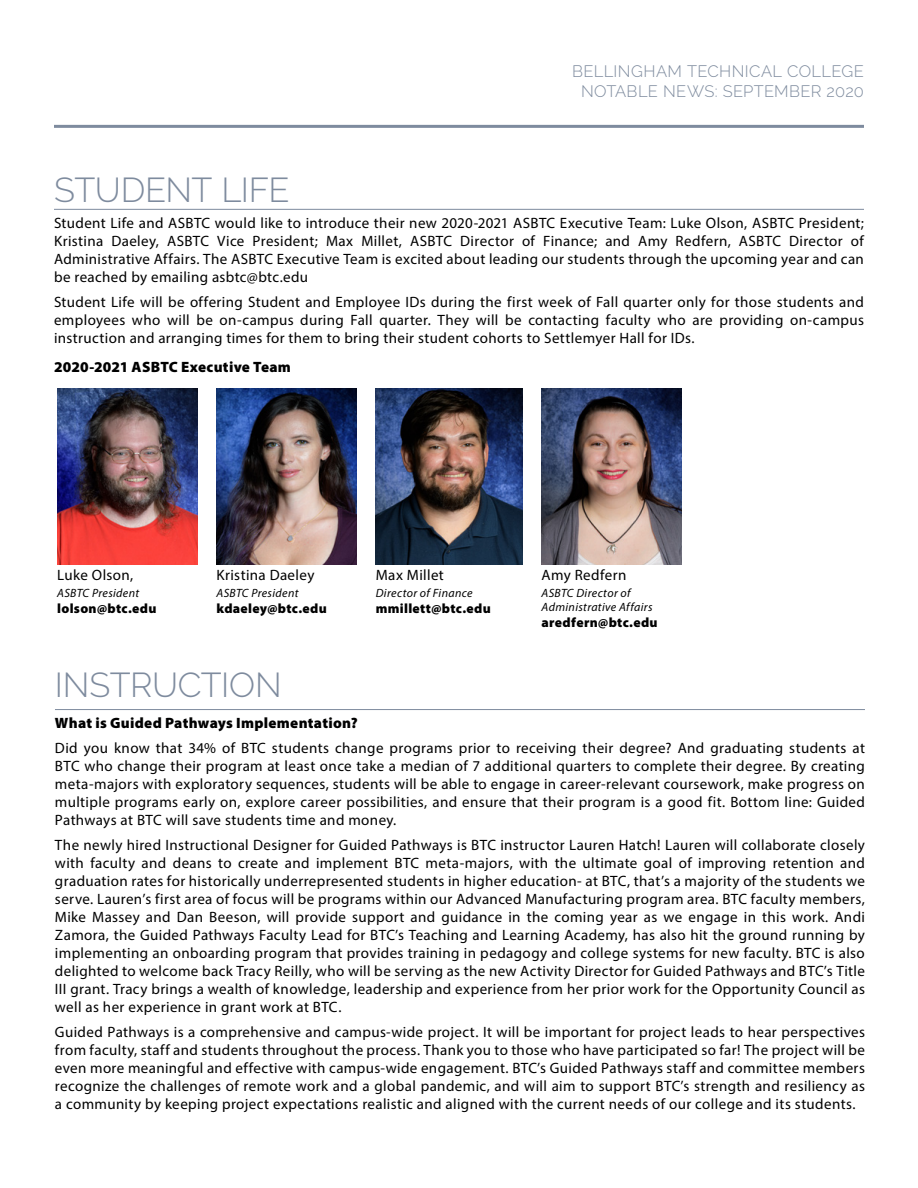
<style>
.page{position:relative;width:918px;height:1188px;background:#fff}
.page>*{position:absolute;margin:0;border:0;box-sizing:border-box;transform-origin:0 0}
.t1{font:300 34.5px "Raleway";letter-spacing:-.01em;color:#7e8b9e}
.t2{font:300 16.5px/19.8px "Raleway";letter-spacing:.02em;color:#7e8b9e;text-align:center}
.t3{font:15px/18px "Myriad Pro";letter-spacing:.025em;color:#000;text-align:justify}
.t4{font:900 15px "Myriad Pro";letter-spacing:.015em;color:#000}
.t5{font:900 13.5px "Myriad Pro";letter-spacing:.02em;color:#000}
.t6{font:italic 12px/14.4px "Myriad Pro";letter-spacing:.03em;color:#000}
</style>
<div class="page">
<hr style="left:54px;top:125px;width:810px;height:3px;background:#7e8b9e">
<hr style="left:54px;top:209px;width:810px;height:1px;background:#7e8b9e">
<img style="left:542px;top:389px;width:140px;height:175px">
<img style="left:216px;top:389px;width:141px;height:175px">
<img style="left:57px;top:389px;width:141px;height:175px">
<img style="left:376px;top:389px;width:147px;height:175px">
<hr style="left:55px;top:709px;width:810px;height:1px;background:#7e8b9e">
<h1 class="t1" style="left:54px;top:170px;width:237px">STUDENT LIFE</h1>
<p class="t2" style="left:572px;top:61px;width:293px">BELLINGHAM TECHNICAL COLLEGE<br>NOTABLE NEWS: SEPTEMBER 2020</p>
<p class="t3" style="left:54px;top:214px;width:812px">Student Life and ASBTC would like to introduce their new 2020-2021 ASBTC Executive Team: Luke Olson, ASBTC President; Kristina Daeley, ASBTC Vice President; Max Millet, ASBTC Director of Finance; and Amy Redfern, ASBTC Director of Administrative Affairs. The ASBTC Executive Team is excited about leading our students through the upcoming year and can be reached by emailing asbtc@btc.edu</p>
<p class="t3" style="left:54px;top:293px;width:812px">Student Life will be offering Student and Employee IDs during the first week of Fall quarter only for those students and employees who will be on-campus during Fall quarter. They will be contacting faculty who are providing on-campus instruction and arranging times for them to bring their student cohorts to Settlemyer Hall for IDs.</p>
<p class="t4" style="left:54px;top:357px;width:239px">2020-2021 ASBTC Executive Team</p>
<p class="t3" style="left:57px;top:566px;width:78px">Luke Olson,</p>
<p class="t6" style="left:57px;top:585px;width:83px">ASBTC President</p>
<p class="t5" style="left:57px;top:600px;width:101px">lolson@btc.edu</p>
<p class="t3" style="left:216px;top:566px;width:99px">Kristina Daeley</p>
<p class="t6" style="left:216px;top:585px;width:83px">ASBTC President</p>
<p class="t5" style="left:216px;top:600px;width:112px">kdaeley@btc.edu</p>
<h1 class="t1" style="left:55px;top:664px;width:228px">INSTRUCTION</h1>
<p class="t3" style="left:376px;top:566px;width:70px">Max Millet</p>
<p class="t6" style="left:376px;top:585px;width:98px">Director of Finance</p>
<p class="t5" style="left:376px;top:600px;width:117px">mmillett@btc.edu</p>
<p class="t3" style="left:542px;top:566px;width:86px">Amy Redfern</p>
<p class="t6" style="left:542px;top:585px;width:112px">ASBTC Director of<br>Administrative Affairs</p>
<p class="t5" style="left:542px;top:614px;width:118px">aredfern@btc.edu</p>
<p class="t4" style="left:55px;top:713px;width:304px">What is Guided Pathways Implementation?</p>
<p class="t3" style="left:55px;top:739px;width:812px">Did you know that 34% of BTC students change programs prior to receiving their degree? And graduating students at BTC who change their program at least once take a median of 7 additional quarters to complete their degree. By creating meta-majors with exploratory sequences, students will be able to engage in career-relevant coursework, make progress on multiple programs early on, explore career possibilities, and ensure that their program is a good fit. Bottom line: Guided Pathways at BTC will save students time and money.</p>
<p class="t3" style="left:55px;top:836px;width:812px">The newly hired Instructional Designer for Guided Pathways is BTC instructor Lauren Hatch! Lauren will collaborate closely with faculty and deans to create and implement BTC meta-majors, with the ultimate goal of improving retention and graduation rates for historically underrepresented students in higher education- at BTC, that’s a majority of the students we serve. Lauren’s first area of focus will be programs within our Advanced Manufacturing program area. BTC faculty members, Mike Massey and Dan Beeson, will provide support and guidance in the coming year as we engage in this work. Andi Zamora, the Guided Pathways Faculty Lead for BTC’s Teaching and Learning Academy, has also hit the ground running by implementing an onboarding program that provides training in pedagogy and college systems for new faculty. BTC is also delighted to welcome back Tracy Reilly, who will be serving as the new Activity Director for Guided Pathways and BTC’s Title III grant. Tracy brings a wealth of knowledge, leadership and experience from her prior work for the Opportunity Council as well as her experience in grant work at BTC.</p>
<p class="t3" style="left:55px;top:1022px;width:812px">Guided Pathways is a comprehensive and campus-wide project. It will be important for project leads to hear perspectives from faculty, staff and students throughout the process. Thank you to those who have participated so far! The project will be even more meaningful and effective with campus-wide engagement. BTC’s Guided Pathways staff and committee members recognize the challenges of remote work and a global pandemic, and will aim to support BTC’s strength and resiliency as a community by keeping project expectations realistic and aligned with the current needs of our college and its students.</p>
</div>
